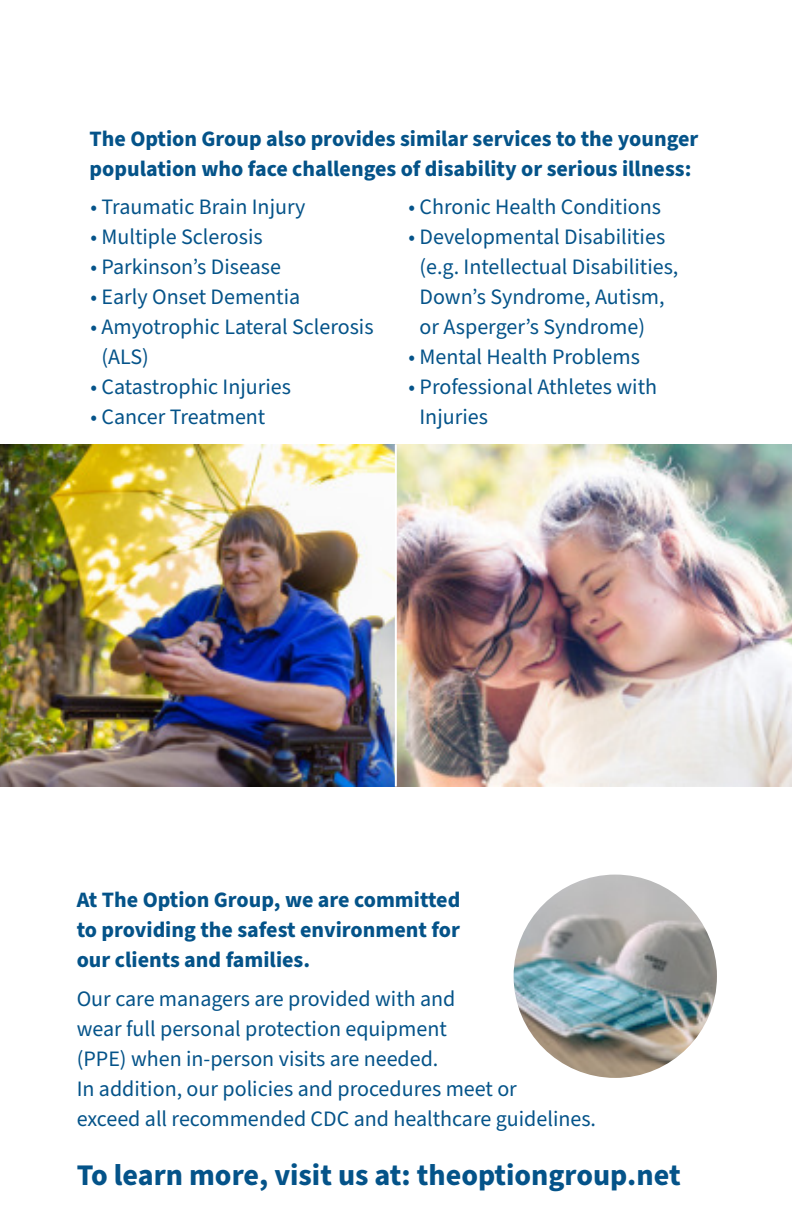
<style>
.page{position:relative;width:792px;height:1224px;background:#fff}
.page>*{position:absolute;margin:0;border:0;box-sizing:border-box;transform-origin:0 0}
.t1{font:700 30px "Source Sans Pro";color:#045389}
.t2{font:22px/30px "Source Sans Pro";color:#045389}
.t3{font:700 22px/30px "Source Sans Pro";color:#045389;text-align:justify}
</style>
<div class="page">
<img style="left:0;top:445px;width:792px;height:342px">
<hr style="left:395px;top:445px;width:2px;height:342px;background:#fff">
<img style="left:514px;top:875px;width:203px;height:203px;border-radius:102px">
<p class="t3" style="left:90px;top:125px;width:610px">The Option Group also provides similar services to the younger population who face challenges of disability or serious illness:</p>
<p class="t2" style="left:90px;top:194px;width:217px">• Traumatic Brain Injury</p>
<p class="t2" style="left:90px;top:224px;width:174px">• Multiple Sclerosis</p>
<p class="t2" style="left:90px;top:254px;width:192px">• Parkinson’s Disease</p>
<p class="t2" style="left:90px;top:284px;width:211px">• Early Onset Dementia</p>
<p class="t2" style="left:102px;top:314px;width:274px;text-indent:-11px">• Amyotrophic Lateral Sclerosis (ALS)</p>
<p class="t2" style="left:90px;top:374px;width:202px">• C atastrophic Injuries</p>
<p class="t2" style="left:90px;top:404px;width:177px">• Cancer Treatment</p>
<p class="t2" style="left:408px;top:194px;width:254px">• Chronic Health Conditions</p>
<p class="t2" style="left:420px;top:224px;width:260px;text-indent:-11px">• Developmental Disabilities (e.g. Intellectual Disabilities,<br>Down’s Syndrome, Autism, or Asperger’s Syndrome)</p>
<p class="t2" style="left:408px;top:344px;width:233px">• Mental Health Problems</p>
<p class="t2" style="left:420px;top:374px;width:239px;text-indent:-11px">• Professional Athletes with<br>Injuries</p>
<p class="t3" style="left:77px;top:887px;width:385px">At The Option Group, we are committed to providing the safest environment for our clients and families.</p>
<p class="t2" style="left:77px;top:986px;width:521px">Our care managers are provided with and<br>wear full personal protection equipment<br>(PPE) when in-person visits are needed.<br>In addition, our policies and procedures meet or<br>exceed all recommended CDC and healthcare guidelines.</p>
<h1 class="t1" style="left:77px;top:1163px;width:605px">To learn more, visit us at: theoptiongroup.net</h1>
</div>
